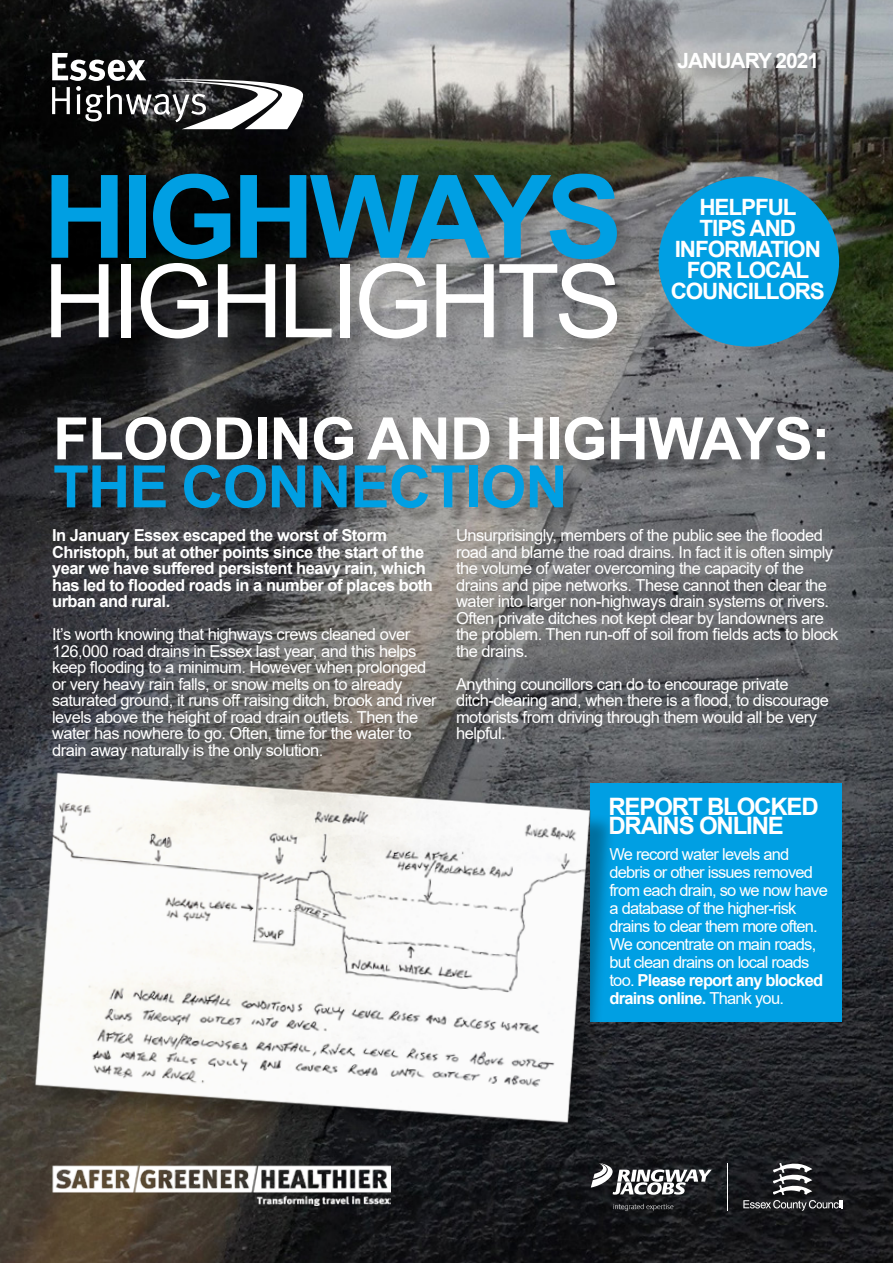
<style>
.page{position:relative;width:893px;height:1263px;background:#fff}
.page>*{position:absolute;margin:0;border:0;box-sizing:border-box;transform-origin:0 0}
.t1{font:700 115.5px "Arial";letter-spacing:-.05em;color:#009fe3}
.t2{font:102px "Arial";letter-spacing:-.05em;color:#fff}
.t3{font:700 58.5px/48px "Arial";letter-spacing:-.015em;color:#fff}
.t4{font:700 24px/19.5px "Arial";letter-spacing:-.05em;color:#fff}
.t5{font:700 22.5px/21px "Arial";letter-spacing:-.05em;color:#fff;text-align:center}
.t6{font:700 21px "Arial";letter-spacing:-.05em;color:#fff}
.t7{font:16.5px/16.5px "Arial";letter-spacing:-.03em;color:#fff}
.t8{font:16.5px/18px "Arial";letter-spacing:-.05em;color:#fff}
.t9{font:700 16.5px/16.5px "Arial";letter-spacing:-.03em;color:#fff}
.s1{color:#009fe3}
.s2{font-weight:700}
</style>
<div class="page">
<img style="left:0;top:0;width:893px;height:1263px">
<div style="left:590px;top:783px;width:252px;height:239px;background:#009fe3"></div>
<hr style="left:727px;top:1163px;width:1px;height:48px;background:#fff">
<div style="left:57px;top:419px;width:786px;height:107px;background:#000;opacity:.3"></div>
<div style="left:54px;top:176px;width:581px;height:181px;background:#000;opacity:.15"></div>
<svg style="left:52px;top:53px;width:251px;height:76px"></svg>
<div style="left:681px;top:55px;width:153px;height:32px;background:#000;opacity:.3"></div>
<div style="left:658px;top:176px;width:181px;height:171px;background:#009fe3;border-radius:50%"></div>
<div style="left:39px;top:777px;width:577px;height:371px;background:#000;opacity:.3"></div>
<img style="left:26px;top:762px;width:576px;height:371px">
<svg style="left:743px;top:1163px;width:99px;height:48px;background:#3d3e41"></svg>
<svg style="left:613px;top:1204px;width:60px;height:7px"></svg>
<svg style="left:591px;top:1163px;width:121px;height:32px"></svg>
<img style="left:51px;top:1164px;width:339px;height:41px">
<p class="t1" style="left:43px;top:136px;width:581px">HIGHWAYS</p>
<p class="t2" style="left:43px;top:231px;width:581px">HIGHLIGHTS</p>
<p class="t6" style="left:677px;top:46px;width:143px">JANUARY 2021</p>
<p class="t5" style="left:671px;top:197px;width:156px">HELPFUL<br>TIPS AND<br>INFORMATION<br>FOR LOCAL<br>COUNCILLORS</p>
<p class="t3" style="left:53px;top:415px;width:779px">FLOODING AND HIGHWAYS:<br><span class="s1">THE CONNECTION</span></p>
<p class="t9" style="left:52px;top:528px;width:374px">In January Essex escaped the worst of Storm<br>Christoph, but at other points since the start of the</p>
<h5 class="t9" style="left:52px;top:561px;width:382px">year we have suffered persistent heavy rain, which has led to flooded roads in a number of places both</h5>
<p class="t9" style="left:52px;top:594px;width:120px">urban and rural.</p>
<p class="t7" style="left:52px;top:626px;width:366px">It’s worth knowing that highways crews cleaned over<br>126,000 road drains in Essex last year, and this helps</p>
<p class="t7" style="left:52px;top:659px;width:386px">keep flooding to a minimum. However when prolonged or very heavy rain falls, or snow melts on to already saturated ground, it runs off raising ditch, brook and river levels above the height of road drain outlets. Then the water has nowhere to go. Often, time for the water to drain away naturally is the only solution.</p>
<p class="t7" style="left:456px;top:527px;width:384px">Unsurprisingly, members of the public see the flooded road and blame the road drains. In fact it is often simply the volume of water overcoming the capacity of the drains and pipe networks. These cannot then clear the water into larger non-highways drain systems or rivers.<br>Often private ditches not kept clear by landowners are the problem. Then run-off of soil from fields acts to block the drains.</p>
<p class="t7" style="left:456px;top:676px;width:375px">Anything councillors can do to encourage private ditch-clearing and, when there is a flood, to discourage motorists from driving through them would all be very helpful.</p>
<p class="t4" style="left:608px;top:797px;width:212px">REPORT BLOCKED<br>DRAINS ONLINE</p>
<p class="t8" style="left:609px;top:845px;width:220px">We record water levels and debris or other issues removed from each drain, so we now have a database of the higher-risk drains to clear them more often.<br>We concentrate on main roads, but clean drains on local roads too. <span class="s2">Please report any blocked drains online.</span> Thank you.</p>
</div>
